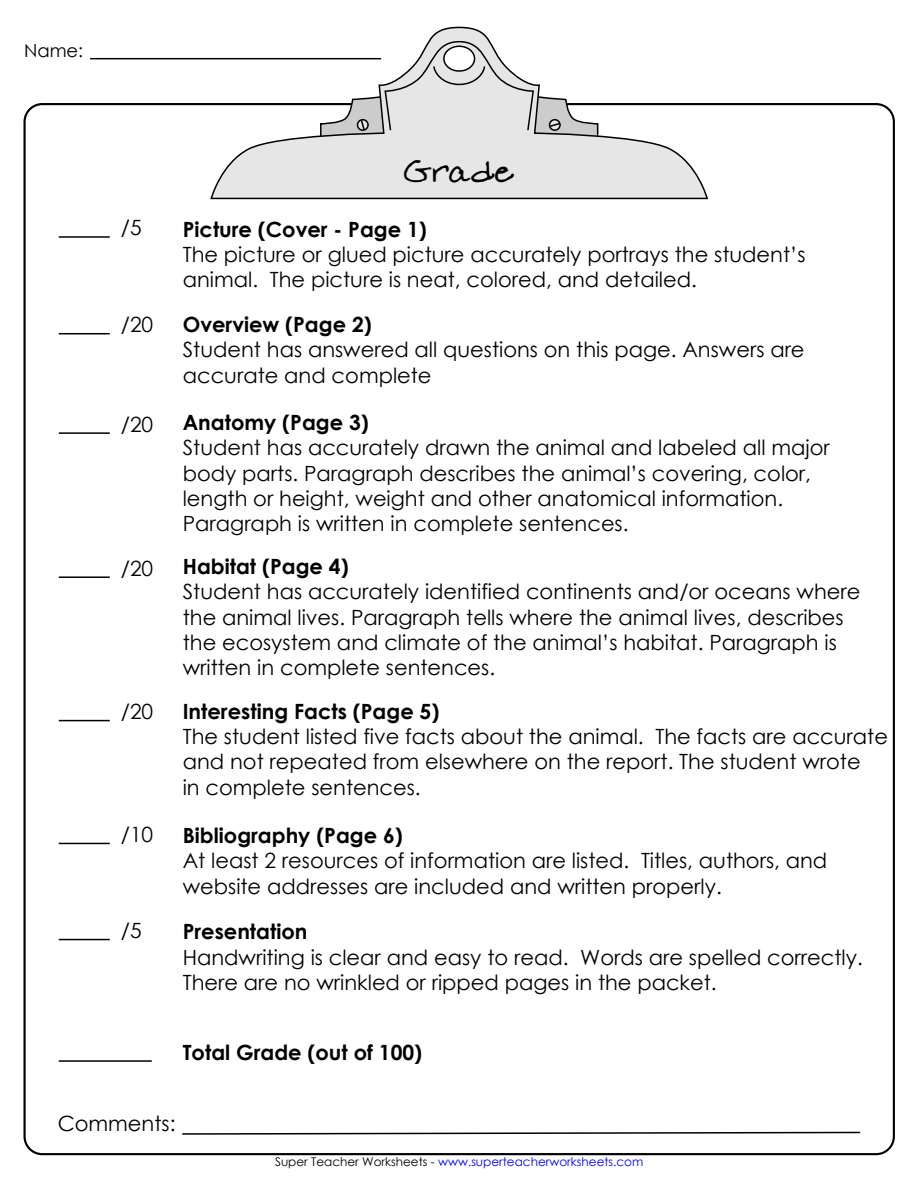
<style>
.page{position:relative;width:918px;height:1188px;background:#fff}
.page>*{position:absolute;margin:0;border:0;box-sizing:border-box;transform-origin:0 0}
.t1{font:36px "Jane Doe Fontgod.com";color:#000}
.t2{font:21px/25.2px "Century Gothic 2";color:#000}
.t3{font:700 21px "Century Gothic 2";color:#000}
.t4{font:18px "Century Gothic 2";color:#000}
.t5{font:12px "Century Gothic 2";color:#00f}
.s1{color:#000}
</style>
<div class="page">
<svg style="left:210px;top:26px;width:499px;height:174px"></svg>
<svg style="left:319px;top:40px;width:280px;height:101px"></svg>
<hr style="left:90px;top:58px;width:291px;height:1px;background:#000">
<hr style="left:59px;top:236px;width:51px;height:2px;background:#000">
<hr style="left:59px;top:333px;width:51px;height:1px;background:#000">
<hr style="left:59px;top:432px;width:51px;height:2px;background:#000">
<hr style="left:59px;top:576px;width:51px;height:2px;background:#000">
<hr style="left:59px;top:720px;width:51px;height:1px;background:#000">
<hr style="left:59px;top:843px;width:51px;height:1px;background:#000">
<hr style="left:59px;top:939px;width:51px;height:1px;background:#000">
<hr style="left:59px;top:1060px;width:93px;height:2px;background:#000">
<svg style="left:182px;top:1131px;width:679px;height:4px"></svg>
<p class="t4" style="left:24px;top:38px;width:61px">Name:</p>
<h1 class="t1" style="left:404px;top:147px;width:112px">Grade</h1>
<p class="t2" style="left:121px;top:215px;width:22px">/5</p>
<p class="t3" style="left:183px;top:213px;width:246px">Picture (Cover - Page 1)</p>
<p class="t2" style="left:183px;top:241px;width:624px">The picture or glued picture accurately portrays the student’s animal. The picture is neat, colored, and detailed.</p>
<p class="t2" style="left:121px;top:312px;width:34px">/20</p>
<p class="t3" style="left:183px;top:309px;width:190px">Overview (Page 2)</p>
<p class="t2" style="left:183px;top:337px;width:623px">Student has answered all questions on this page. Answers are accurate and complete</p>
<p class="t2" style="left:121px;top:411px;width:34px">/20</p>
<p class="t3" style="left:183px;top:407px;width:188px">Anatomy (Page 3)</p>
<p class="t2" style="left:183px;top:435px;width:649px">Student has accurately drawn the animal and labeled all major body parts. Paragraph describes the animal’s covering, color, length or height, weight and other anatomical information.<br>Paragraph is written in complete sentences.</p>
<p class="t2" style="left:121px;top:555px;width:34px">/20</p>
<p class="t3" style="left:183px;top:551px;width:167px">Habitat (Page 4)</p>
<p class="t2" style="left:183px;top:579px;width:679px">Student has accurately identified continents and/or oceans where the animal lives. Paragraph tells where the animal lives, describes the ecosystem and climate of the animal’s habitat. Paragraph is written in complete sentences.</p>
<p class="t2" style="left:121px;top:699px;width:34px">/20</p>
<p class="t3" style="left:183px;top:695px;width:258px">Interesting Facts (Page 5)</p>
<p class="t2" style="left:183px;top:724px;width:707px">The student listed five facts about the animal. The facts are accurate and not repeated from elsewhere on the report. The student wrote<br>in complete sentences.</p>
<p class="t3" style="left:183px;top:820px;width:222px">Bibliography (Page 6)</p>
<p class="t2" style="left:183px;top:848px;width:646px">At least 2 resources of information are listed. Titles, authors, and website addresses are included and written properly.</p>
<p class="t2" style="left:121px;top:821px;width:34px">/10</p>
<p class="t2" style="left:121px;top:918px;width:22px">/5</p>
<p class="t3" style="left:183px;top:916px;width:126px">Presentation</p>
<p class="t2" style="left:183px;top:944px;width:682px">Handwriting is clear and easy to read. Words are spelled correctly.<br>There are no wrinkled or ripped pages in the packet.</p>
<p class="t3" style="left:183px;top:1036px;width:241px">Total Grade (out of 100)</p>
<p class="t2" style="left:58px;top:1110px;width:119px">Comments:</p>
<p class="t5" style="left:275px;top:1154px;width:370px"><span class="s1">Super Teacher Worksheets -</span> www.superteacherworksheets.com</p>
</div>
